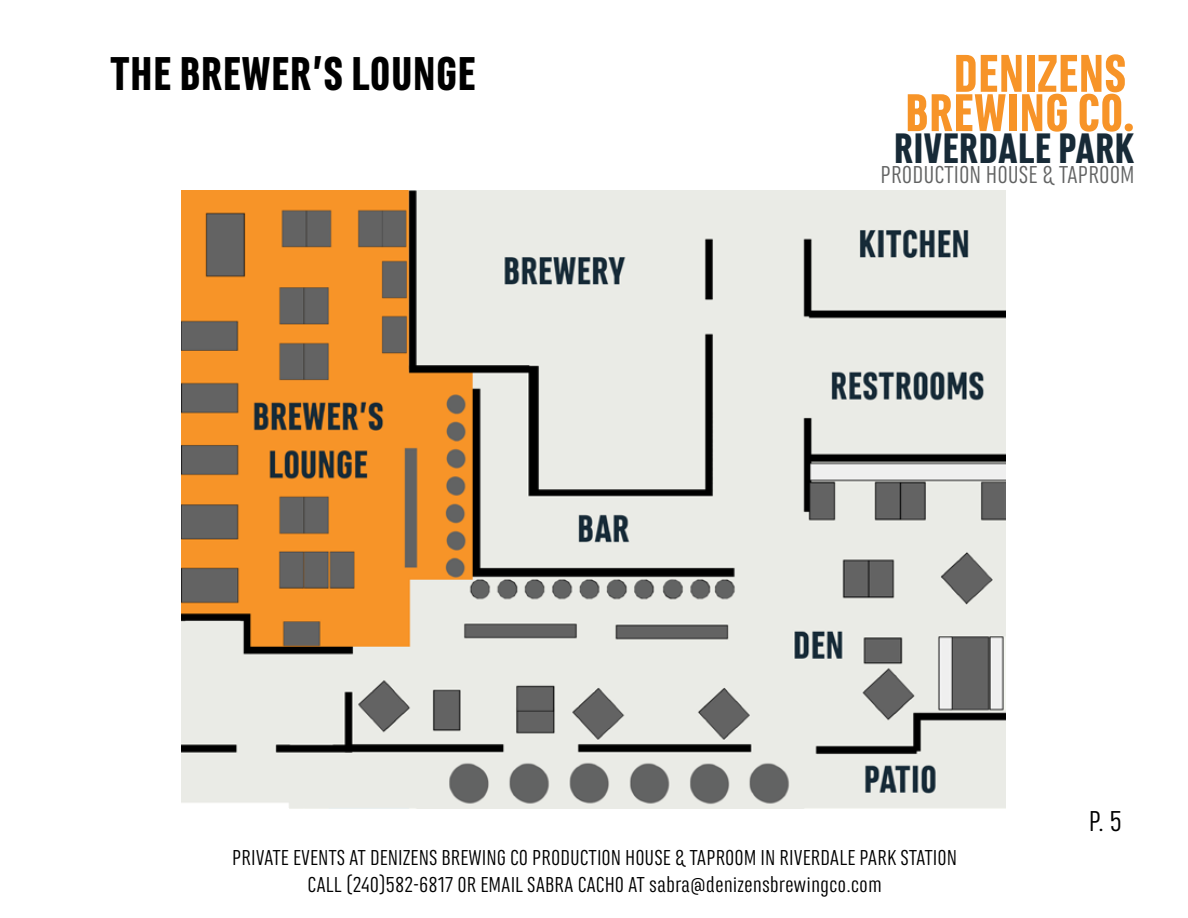
<style>
.page{position:relative;width:1188px;height:918px;background:#fff}
.page>*{position:absolute;margin:0;border:0;box-sizing:border-box;transform-origin:0 0}
.t1{font:900 55.5px/39.3px "Marianina FY";color:#f79428;text-align:right}
.t2{font:900 49.5px "Marianina FY";letter-spacing:.005em;color:#000}
.t3{font:900 44.55px "Marianina FY";color:#172a37}
.t4{font:30px "Marianina FY";color:#000}
.t5{font:25.5px "Marianina FY";color:#626363}
.t6{font:22.5px/27px "Marianina FY";color:#000;text-align:center}
</style>
<div class="page">
<img style="left:181px;top:190px;width:824px;height:618px">
<h2 class="t2" style="left:110px;top:46px;width:367px">THE BREWER’S LOUNGE</h2>
<h1 class="t1" style="left:905px;top:54px;width:231px">DENIZENS<br>BREWING CO.</h1>
<h3 class="t3" style="left:894px;top:124px;width:242px">RIVERDALE PARK</h3>
<p class="t5" style="left:880px;top:161px;width:256px">PRODUCTION HOUSE &amp; TAPROOM</p>
<h3 class="t4" style="left:1089px;top:805px;width:35px">P. 5</h3>
<p class="t6" style="left:232px;top:844px;width:726px">PRIVATE EVENTS AT DENIZENS BREWING CO PRODUCTION HOUSE &amp; TAPROOM IN RIVERDALE PARK STATION<br>CALL (240)582-6817 OR EMAIL SABRA CACHO AT sabra@denizensbrewingco.com</p>
</div>
